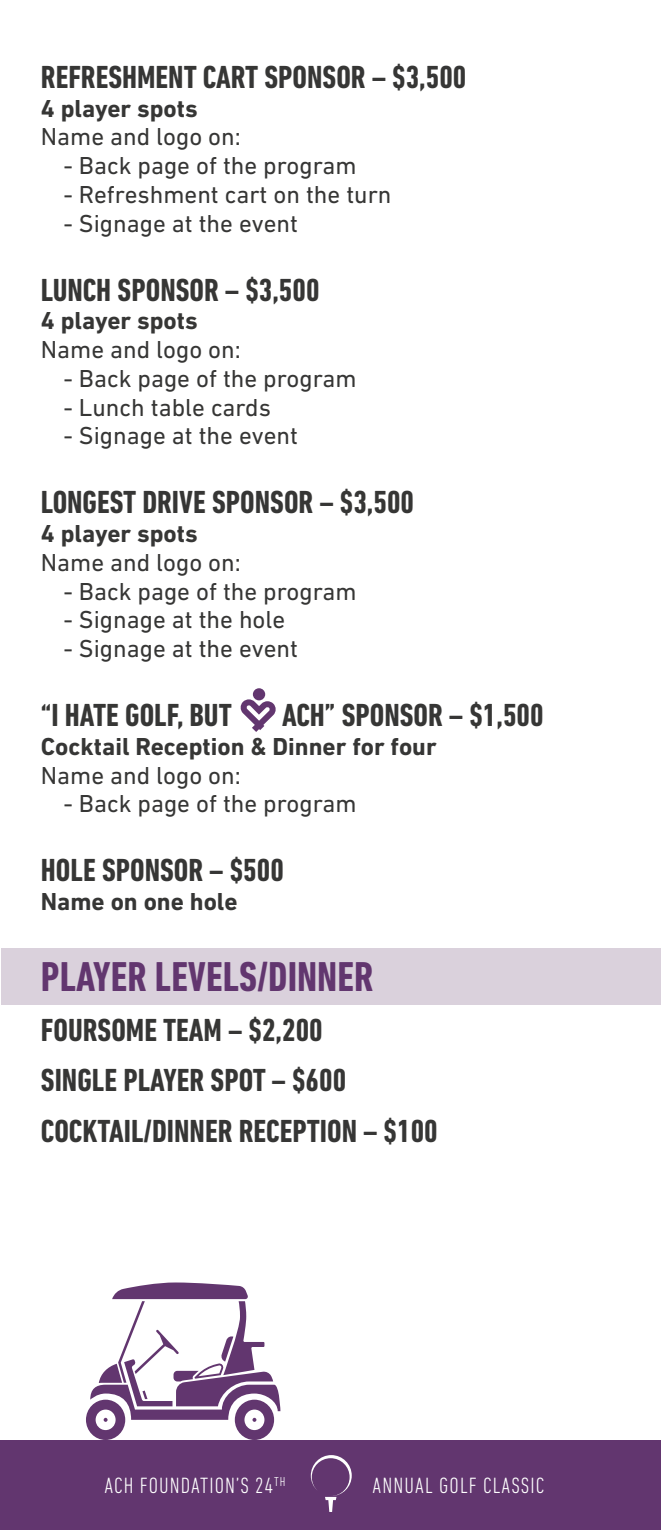
<style>
.page{position:relative;width:661px;height:1530px;background:#fff}
.page>*{position:absolute;margin:0;border:0;box-sizing:border-box;transform-origin:0 0}
.t1{font:700 condensed 42.5px "DIN Next LT Pro";color:#62366f}
.t2{font:700 condensed 32.5px/50.2px "DIN Next LT Pro";color:#363635}
.t3{font:25px "DIN Next LT Pro";color:#363635}
.t4{font:700 25px "DIN Next LT Pro";color:#363635}
.t5{font:300 condensed 22.5px "DIN Next LT Pro";letter-spacing:.05em;color:#fff}
.t6{font:300 condensed 13px "DIN Next LT Pro";color:#fff}
</style>
<div class="page">
<div style="left:0;top:1440px;width:661px;height:90px;background:#62366f"></div>
<svg style="left:311px;top:1455px;width:41px;height:57px"></svg>
<div style="left:1px;top:948px;width:660px;height:57px;background:#dad1dc"></div>
<svg style="left:86px;top:1282px;width:194px;height:158px"></svg>
<svg style="left:240px;top:699px;width:36px;height:33px"></svg>
<div style="left:253px;top:688px;width:12px;height:12px;background:#62366f;border-radius:50%"></div>
<h2 class="t2" style="left:41px;top:52px;width:427px">REFRESHMENT CART SPONSOR – $3,500</h2>
<p class="t4" style="left:41px;top:93px;width:158px">4 player spots</p>
<p class="t3" style="left:41px;top:122px;width:201px">Name and logo on:</p>
<p class="t3" style="left:63px;top:151px;width:294px">- Back page of the program</p>
<p class="t3" style="left:63px;top:180px;width:329px">- Refreshment cart on the turn</p>
<p class="t3" style="left:63px;top:209px;width:236px">- Signage at the event</p>
<h2 class="t2" style="left:41px;top:264px;width:280px">LUNCH SPONSOR – $3,500</h2>
<p class="t4" style="left:41px;top:306px;width:158px">4 player spots</p>
<p class="t3" style="left:41px;top:335px;width:201px">Name and logo on:</p>
<p class="t3" style="left:63px;top:364px;width:294px">- Back page of the program</p>
<p class="t3" style="left:63px;top:393px;width:209px">- Lunch table cards</p>
<p class="t3" style="left:63px;top:421px;width:236px">- Signage at the event</p>
<h2 class="t2" style="left:41px;top:477px;width:374px">LONGEST DRIVE SPONSOR – $3,500</h2>
<p class="t4" style="left:41px;top:519px;width:158px">4 player spots</p>
<p class="t3" style="left:41px;top:548px;width:201px">Name and logo on:</p>
<p class="t3" style="left:63px;top:577px;width:294px">- Back page of the program</p>
<p class="t3" style="left:63px;top:605px;width:223px">- Signage at the hole</p>
<p class="t3" style="left:63px;top:634px;width:236px">- Signage at the event</p>
<h2 class="t2" style="left:41px;top:690px;width:192px">“I HATE GOLF, BUT</h2>
<h2 class="t2" style="left:282px;top:690px;width:263px">ACH” SPONSOR – $1,500</h2>
<p class="t4" style="left:41px;top:732px;width:397px">Cocktail Reception &amp; Dinner for four</p>
<p class="t3" style="left:41px;top:761px;width:201px">Name and logo on:</p>
<p class="t3" style="left:63px;top:789px;width:294px">- Back page of the program</p>
<h2 class="t2" style="left:41px;top:845px;width:244px">HOLE SPONSOR – $500</h2>
<p class="t4" style="left:41px;top:887px;width:198px">Name on one hole</p>
<h1 class="t1" style="left:41px;top:952px;width:334px">PLAYER LEVELS/DINNER</h1>
<h2 class="t2" style="left:41px;top:1005px;width:398px">FOURSOME TEAM – $2,200<br>SINGLE PLAYER SPOT – $600<br>COCKTAIL/DINNER RECEPTION – $100</h2>
<p class="t6" style="left:274px;top:1474px;width:13px">TH</p>
<p class="t5" style="left:104px;top:1473px;width:170px">ACH FOUNDATION’S 24</p>
<p class="t5" style="left:372px;top:1473px;width:173px">ANNUAL GOLF CLASSIC</p>
</div>
